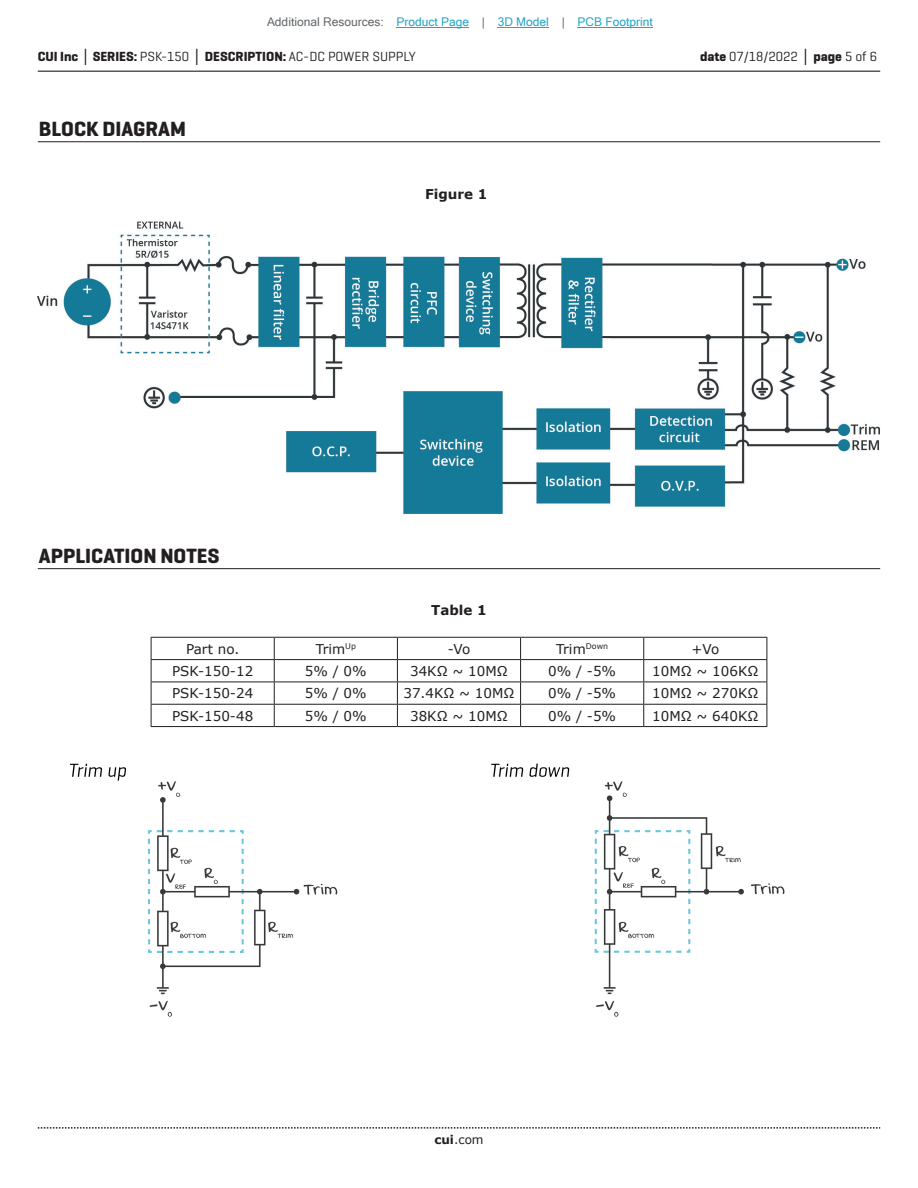
<style>
.page{position:relative;width:918px;height:1188px;background:#fff}
.page>*{position:absolute;margin:0;border:0;box-sizing:border-box;transform-origin:0 0}
.t1{font:700 21px "Geogrotesque";color:#231f20}
.t2{font:13.5px "Verdana";color:#231f20}
.t3{font:700 13.5px "Geogrotesque";color:#231f20}
.t4{font:13.5px "Geogrotesque";color:#231f20}
.t5{font:700 13.5px "Verdana";color:#231f20}
.t6{font:12px "Microsoft Sans Serif";color:#23a4c6}
.t7{font:12px "Verdana";color:#231f20}
.s1{color:#63676b}
.s2{font-family:"Verdana"}
.s3{font-weight:400}
.s4{font-weight:700}
.s5{font-family:"Verdana";font-weight:700}
</style>
<div class="page">
<hr style="left:38px;top:71px;width:842px;height:1px;background:#231f20">
<svg style="left:38px;top:1127px;width:842px;height:2px"></svg>
<hr style="left:38px;top:141px;width:842px;height:1px;background:#231f20">
<hr style="left:151px;top:637px;width:123px;height:1px;background:#231f20">
<hr style="left:274px;top:637px;width:123px;height:1px;background:#231f20">
<hr style="left:397px;top:637px;width:124px;height:1px;background:#231f20">
<hr style="left:521px;top:637px;width:123px;height:1px;background:#231f20">
<hr style="left:644px;top:637px;width:123px;height:1px;background:#231f20">
<hr style="left:151px;top:659px;width:123px;height:1px;background:#231f20">
<hr style="left:274px;top:659px;width:123px;height:1px;background:#231f20">
<hr style="left:397px;top:659px;width:124px;height:1px;background:#231f20">
<hr style="left:521px;top:659px;width:123px;height:1px;background:#231f20">
<hr style="left:644px;top:659px;width:123px;height:1px;background:#231f20">
<hr style="left:151px;top:682px;width:123px;height:1px;background:#231f20">
<hr style="left:274px;top:682px;width:123px;height:1px;background:#231f20">
<hr style="left:397px;top:682px;width:124px;height:1px;background:#231f20">
<hr style="left:521px;top:682px;width:123px;height:1px;background:#231f20">
<hr style="left:644px;top:682px;width:123px;height:1px;background:#231f20">
<hr style="left:151px;top:704px;width:123px;height:1px;background:#231f20">
<svg style="left:151px;top:638px;width:1px;height:88px"></svg>
<hr style="left:274px;top:704px;width:123px;height:1px;background:#231f20">
<svg style="left:274px;top:638px;width:1px;height:88px"></svg>
<hr style="left:397px;top:704px;width:124px;height:1px;background:#231f20">
<svg style="left:397px;top:638px;width:1px;height:88px"></svg>
<hr style="left:521px;top:704px;width:123px;height:1px;background:#231f20">
<svg style="left:520px;top:638px;width:1px;height:88px"></svg>
<hr style="left:644px;top:704px;width:123px;height:1px;background:#231f20">
<svg style="left:643px;top:638px;width:1px;height:88px"></svg>
<svg style="left:767px;top:638px;width:1px;height:88px"></svg>
<hr style="left:151px;top:726px;width:123px;height:1px;background:#231f20">
<hr style="left:274px;top:726px;width:123px;height:1px;background:#231f20">
<hr style="left:397px;top:726px;width:124px;height:1px;background:#231f20">
<hr style="left:521px;top:726px;width:123px;height:1px;background:#231f20">
<hr style="left:644px;top:726px;width:123px;height:1px;background:#231f20">
<img style="left:38px;top:221px;width:842px;height:293px">
<hr style="left:38px;top:568px;width:842px;height:1px;background:#231f20">
<img style="left:70px;top:763px;width:715px;height:254px">
<hr style="left:397px;top:27px;width:72px;height:1px;background:#23a4c6">
<hr style="left:498px;top:27px;width:51px;height:1px;background:#23a4c6">
<hr style="left:578px;top:27px;width:75px;height:1px;background:#23a4c6">
<p class="t6" style="left:267px;top:15px;width:387px"><span class="s1">Additional Resources:</span> Product Page <span class="s1">|</span> 3D Model <span class="s1">|</span> PCB Footprint</p>
<p class="t3" style="left:38px;top:48px;width:380px">CUI Inc <span class="s2">│</span> SERIES: <span class="s3">PSK-150</span> <span class="s2">│</span> DESCRIPTION: <span class="s3">AC-DC POWER SUPPLY</span></p>
<p class="t4" style="left:700px;top:48px;width:179px"><span class="s4">date</span> 07/18/2022 <span class="s5">│</span> <span class="s4">page</span> 5 of 6</p>
<h1 class="t1" style="left:39px;top:116px;width:149px">BLOCK DIAGRAM</h1>
<h1 class="t1" style="left:39px;top:542px;width:182px">APPLICATION NOTES</h1>
<p class="t5" style="left:425px;top:185px;width:64px">Figure 1</p>
<p class="t5" style="left:431px;top:601px;width:57px">Table 1</p>
<p class="t2" style="left:186px;top:639px;width:55px">Part no.</p>
<p class="t2" style="left:316px;top:639px;width:42px">Trim<sup>Up</sup></p>
<p class="t2" style="left:448px;top:639px;width:24px">-Vo</p>
<p class="t2" style="left:556px;top:639px;width:53px">Trim<sup>Down</sup></p>
<p class="t2" style="left:691px;top:639px;width:29px">+Vo</p>
<p class="t2" style="left:172px;top:662px;width:83px">PSK-150-12</p>
<p class="t2" style="left:305px;top:662px;width:63px">5% / 0%</p>
<p class="t2" style="left:410px;top:662px;width:99px">34KΩ ~ 10MΩ</p>
<p class="t2" style="left:548px;top:662px;width:69px">0% / -5%</p>
<p class="t2" style="left:652px;top:662px;width:108px">10MΩ ~ 106KΩ</p>
<p class="t2" style="left:172px;top:684px;width:83px">PSK-150-24</p>
<p class="t2" style="left:305px;top:684px;width:63px">5% / 0%</p>
<p class="t2" style="left:403px;top:684px;width:113px">37.4KΩ ~ 10MΩ</p>
<p class="t2" style="left:548px;top:684px;width:69px">0% / -5%</p>
<p class="t2" style="left:652px;top:684px;width:108px">10MΩ ~ 270KΩ</p>
<p class="t2" style="left:172px;top:706px;width:83px">PSK-150-48</p>
<p class="t2" style="left:305px;top:706px;width:63px">5% / 0%</p>
<p class="t2" style="left:410px;top:706px;width:99px">38KΩ ~ 10MΩ</p>
<p class="t2" style="left:548px;top:706px;width:69px">0% / -5%</p>
<p class="t2" style="left:652px;top:706px;width:108px">10MΩ ~ 640KΩ</p>
<p class="t7" style="left:434px;top:1131px;width:51px"><span class="s4">cui</span>.com</p>
</div>
